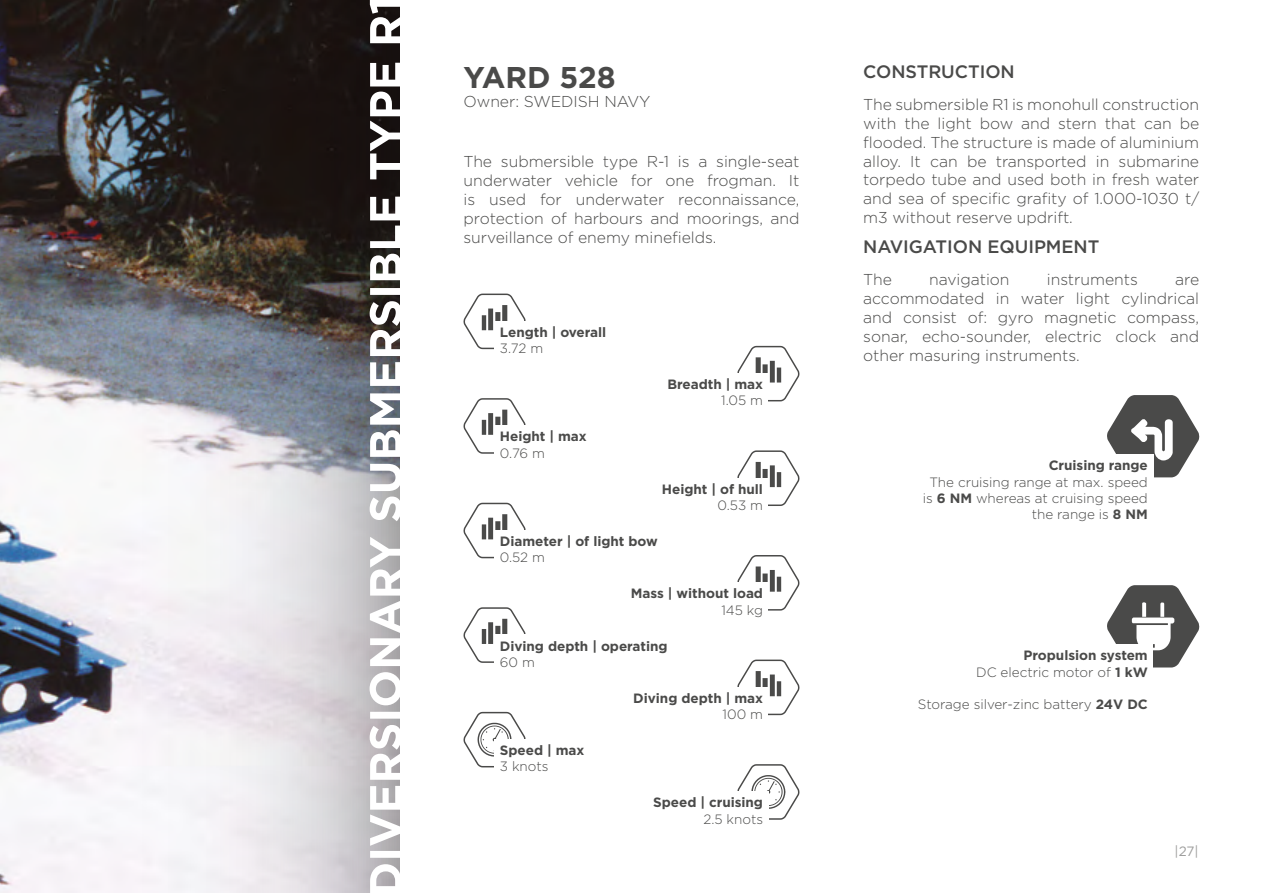
<style>
.page{position:relative;width:1263px;height:893px;background:#fff}
.page>*{position:absolute;margin:0;border:0;box-sizing:border-box;transform-origin:0 0}
.t1{font:700 30px "Gotham";color:#4a4a49}
.t2{font:500 18px "Gotham";letter-spacing:-.005em;color:#4a4a49}
.t3{font:300 15.75px/18.9px "Gotham";letter-spacing:-.005em;color:#4a4a49;text-align:justify}
.t4{font:700 13.5px/16.2px "Gotham";letter-spacing:-.005em;color:#4a4a49;text-align:right}
.t5{font:300 13.5px/16.2px "Gotham";letter-spacing:-.005em;color:#4a4a49;text-align:right}
.t6{font:13.5px "Gotham";color:#9d9d9c}
.s1{font-weight:700}
.s2{font-weight:300}
</style>
<div class="page">
<img style="left:0;top:0;width:370px;height:893px">
<svg style="left:370px;top:5px;width:30px;height:882px"></svg>
<svg style="left:737px;top:345px;width:63px;height:57px"></svg>
<div style="left:539px;top:373px;width:229px;height:38px;background:#fff"></div>
<svg style="left:737px;top:450px;width:63px;height:56px"></svg>
<div style="left:463px;top:478px;width:305px;height:37px;background:#fff"></div>
<svg style="left:737px;top:555px;width:63px;height:56px"></svg>
<div style="left:463px;top:582px;width:305px;height:38px;background:#fff"></div>
<svg style="left:737px;top:659px;width:63px;height:57px"></svg>
<div style="left:463px;top:687px;width:305px;height:38px;background:#fff"></div>
<svg style="left:737px;top:764px;width:63px;height:56px"></svg>
<div style="left:541px;top:791px;width:227px;height:38px;background:#fff"></div>
<svg style="left:463px;top:711px;width:63px;height:57px"></svg>
<div style="left:495px;top:739px;width:232px;height:38px;background:#fff"></div>
<svg style="left:463px;top:398px;width:63px;height:56px"></svg>
<div style="left:495px;top:425px;width:230px;height:38px;background:#fff"></div>
<svg style="left:463px;top:502px;width:63px;height:57px"></svg>
<div style="left:495px;top:530px;width:230px;height:38px;background:#fff"></div>
<svg style="left:463px;top:607px;width:63px;height:56px"></svg>
<div style="left:495px;top:634px;width:230px;height:38px;background:#fff"></div>
<svg style="left:463px;top:293px;width:63px;height:57px"></svg>
<div style="left:495px;top:321px;width:230px;height:38px;background:#fff"></div>
<svg style="left:1107px;top:585px;width:92px;height:82px"></svg>
<div style="left:917px;top:644px;width:236px;height:71px;background:#fff"></div>
<svg style="left:1107px;top:395px;width:92px;height:82px"></svg>
<div style="left:885px;top:454px;width:268px;height:72px;background:#fff"></div>
<h1 class="t1" style="left:463px;top:57px;width:154px">YARD 528</h1>
<p class="t3" style="left:463px;top:91px;width:188px">Owner: SWEDISH NAVY</p>
<p class="t3" style="left:463px;top:152px;width:337px">The submersible type R-1 is a single-seat underwater vehicle for one frogman. It is used for underwater reconnaissance, protection of harbours and moorings, and surveillance of enemy minefields.</p>
<p class="t4" style="left:500px;top:324px;width:108px">Length | overall</p>
<p class="t5" style="left:500px;top:340px;width:45px">3.72 m</p>
<p class="t4" style="left:500px;top:428px;width:88px">Height | max</p>
<p class="t5" style="left:500px;top:444px;width:47px">0.76 m</p>
<p class="t4" style="left:667px;top:376px;width:97px">Breadth | max</p>
<p class="t5" style="left:721px;top:392px;width:43px">1.05 m</p>
<p class="t4" style="left:662px;top:481px;width:103px">Height | of hull</p>
<p class="t5" style="left:718px;top:497px;width:47px">0.53 m</p>
<p class="t4" style="left:500px;top:533px;width:159px">Diameter | of light bow</p>
<p class="t5" style="left:500px;top:549px;width:47px">0.52 m</p>
<p class="t4" style="left:631px;top:585px;width:134px">Mass | without load</p>
<p class="t5" style="left:721px;top:601px;width:43px">145 kg</p>
<p class="t4" style="left:500px;top:638px;width:169px">Diving depth | operating</p>
<p class="t5" style="left:500px;top:654px;width:37px">60 m</p>
<p class="t4" style="left:500px;top:742px;width:86px">Speed | max</p>
<p class="t5" style="left:500px;top:758px;width:50px">3 knots</p>
<p class="t4" style="left:633px;top:690px;width:131px">Diving depth | max</p>
<p class="t5" style="left:723px;top:706px;width:42px">100 m</p>
<p class="t4" style="left:653px;top:794px;width:111px">Speed | cruising</p>
<p class="t5" style="left:703px;top:810px;width:61px">2.5 knots</p>
<p class="t2" style="left:863px;top:60px;width:153px">CONSTRUCTION</p>
<p class="t3" style="left:863px;top:94px;width:337px">The submersible R1 is monohull construction with the light bow and stern that can be flooded. The structure is made of aluminium alloy. It can be transported in submarine torpedo tube and used both in fresh water and sea of specific grafity of 1.000-1030 t/ m3 without reserve updrift.</p>
<p class="t2" style="left:863px;top:235px;width:238px">NAVIGATION EQUIPMENT</p>
<p class="t3" style="left:863px;top:270px;width:30px">The</p>
<p class="t3" style="left:929px;top:270px;width:82px">navigation</p>
<p class="t3" style="left:1047px;top:270px;width:92px">instruments</p>
<p class="t3" style="left:863px;top:270px;width:337px;text-indent:312px">are accommodated in water light cylindrical and consist of: gyro magnetic compass, sonar, echo-sounder, electric clock and other masuring instruments.</p>
<p class="t4" style="left:1049px;top:457px;width:101px">Cruising range</p>
<p class="t5" style="left:923px;top:473px;width:226px">The cruising range at max. speed is <span class="s1">6 NM</span> whereas at cruising speed the range is <span class="s1">8 NM</span></p>
<p class="t4" style="left:976px;top:647px;width:173px">Propulsion system<br><span class="s2">DC electric motor of</span> 1 kW</p>
<p class="t5" style="left:918px;top:696px;width:231px">Storage silver-zinc battery <span class="s1">24V DC</span></p>
<p class="t6" style="left:1174px;top:842px;width:26px">|27|</p>
</div>
